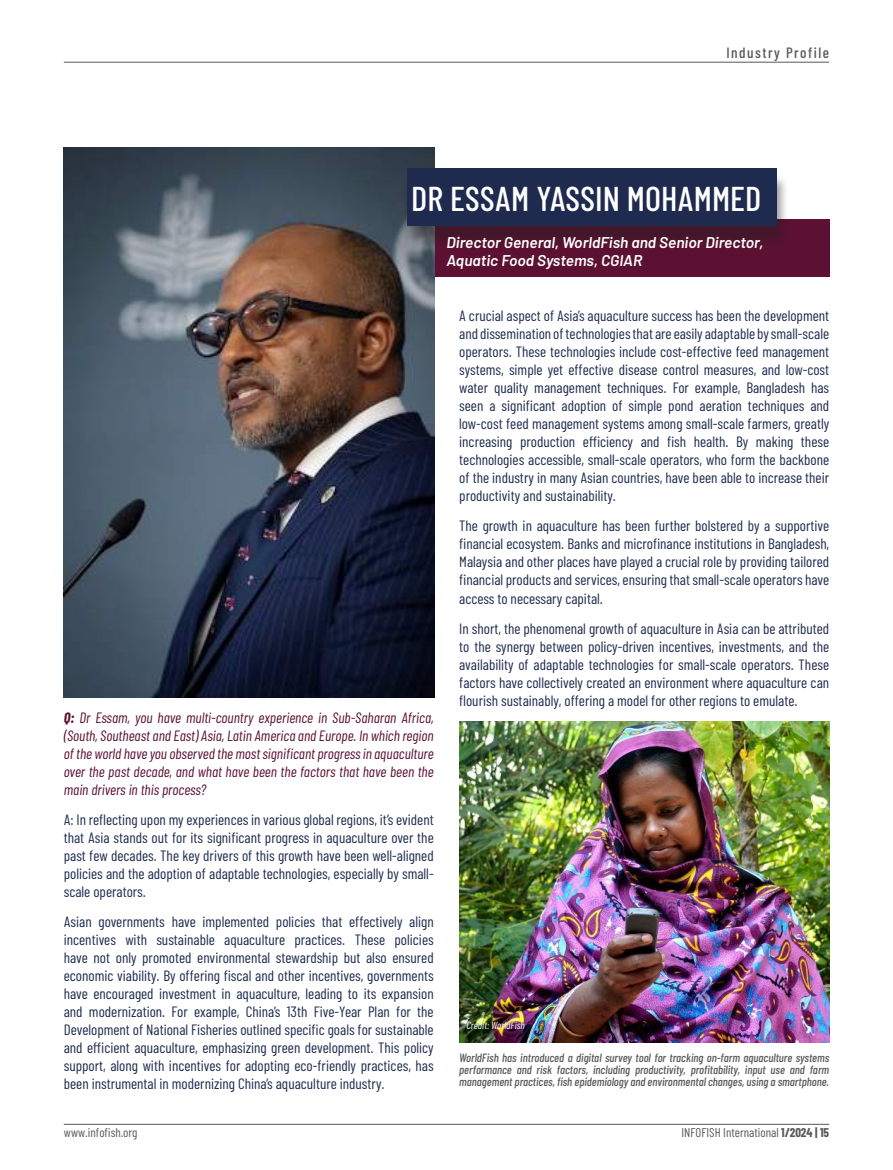
<style>
.page{position:relative;width:893px;height:1170px;background:#fff}
.page>*{position:absolute;margin:0;border:0;box-sizing:border-box;transform-origin:0 0}
.t1{font:500 34.5px "Barlow Condensed";color:#fff}
.t2{font:italic 600 15.6px/18px "Barlow";color:#fff}
.t3{font:15px/18px "Barlow Condensed";color:#1e2b4e;text-align:justify}
.t4{font:italic 15px/18px "Barlow Condensed";color:#5c1132;text-align:justify}
.t5{font:500 15px "Barlow Condensed";letter-spacing:.1em;color:#57585a}
.t6{font:12.75px "Barlow Condensed";color:#57585a}
.t7{font:italic 500 12px/12px "Barlow Condensed";color:#57585a;text-align:justify}
.t8{font:italic 10.5px "Barlow Condensed";color:#fff}
.s1{font-weight:700}
</style>
<div class="page">
<hr style="left:64px;top:1123px;width:765px;height:1px;background:#57585a">
<hr style="left:64px;top:62px;width:765px;height:1px;background:#57585a">
<div style="left:418px;top:219px;width:411px;height:58px;background:#5c1132"></div>
<img style="left:64px;top:147px;width:371px;height:550px">
<img style="left:459px;top:721px;width:370px;height:321px">
<div style="left:402px;top:174px;width:387px;height:74px;background:#231f20;opacity:.45"></div>
<div style="left:407px;top:168px;width:370px;height:57px;background:#1e2b4e"></div>
<p class="t5" style="left:726px;top:43px;width:104px">Industry Profile</p>
<h1 class="t1" style="left:411px;top:177px;width:351px">DR ESSAM YASSIN MOHAMMED</h1>
<p class="t2" style="left:446px;top:233px;width:318px">Director General, WorldFish and Senior Director,<br>Aquatic Food Systems, CGIAR</p>
<p class="t4" style="left:64px;top:707px;width:371px"><span class="s1">Q:</span> Dr Essam, you have multi-country experience in Sub-Saharan Africa, (South, Southeast and East) Asia, Latin America and Europe. In which region of the world have you observed the most significant progress in aquaculture over the past decade, and what have been the factors that have been the main drivers in this process?</p>
<p class="t3" style="left:64px;top:809px;width:371px">A: In reflecting upon my experiences in various global regions, it’s evident that Asia stands out for its significant progress in aquaculture over the past few decades. The key drivers of this growth have been well-aligned policies and the adoption of adaptable technologies, especially by small&shy;scale operators.</p>
<p class="t3" style="left:64px;top:911px;width:371px">Asian governments have implemented policies that effectively align incentives with sustainable aquaculture practices. These policies have not only promoted environmental stewardship but also ensured economic viability. By offering fiscal and other incentives, governments have encouraged investment in aquaculture, leading to its expansion and modernization. For example, China’s 13th Five-Year Plan for the Development of National Fisheries outlined specific goals for sustainable and efficient aquaculture, emphasizing green development. This policy support, along with incentives for adopting eco-friendly practices, has been instrumental in modernizing China’s aquaculture industry.</p>
<p class="t3" style="left:459px;top:306px;width:371px">A crucial aspect of Asia’s aquaculture success has been the development and dissemination of technologies that are easily adaptable by small-scale operators. These technologies include cost-effective feed management systems, simple yet effective disease control measures, and low-cost water quality management techniques. For example, Bangladesh has seen a significant adoption of simple pond aeration techniques and low-cost feed management systems among small-scale farmers, greatly increasing production efficiency and fish health. By making these technologies accessible, small-scale operators, who form the backbone of the industry in many Asian countries, have been able to increase their productivity and sustainability.</p>
<p class="t3" style="left:459px;top:516px;width:371px">The growth in aquaculture has been further bolstered by a supportive financial ecosystem. Banks and microfinance institutions in Bangladesh, Malaysia and other places have played a crucial role by providing tailored financial products and services, ensuring that small-scale operators have access to necessary capital.</p>
<p class="t3" style="left:459px;top:618px;width:371px">In short, the phenomenal growth of aquaculture in Asia can be attributed to the synergy between policy-driven incentives, investments, and the availability of adaptable technologies for small-scale operators. These factors have collectively created an environment where aquaculture can flourish sustainably, offering a model for other regions to emulate.</p>
<p class="t8" style="left:466px;top:1018px;width:60px">Credit: WorldFish</p>
<p class="t7" style="left:459px;top:1050px;width:371px">WorldFish has introduced a digital survey tool for tracking on-farm aquaculture systems performance and risk factors, including productivity, profitability, input use and farm management practices, fish epidemiology and environmental changes, using a smartphone.</p>
<p class="t6" style="left:64px;top:1124px;width:75px">www.infofish.org</p>
<p class="t6" style="left:681px;top:1124px;width:149px">INFOFISH International <span class="s1">1/2024 | 15</span></p>
</div>
